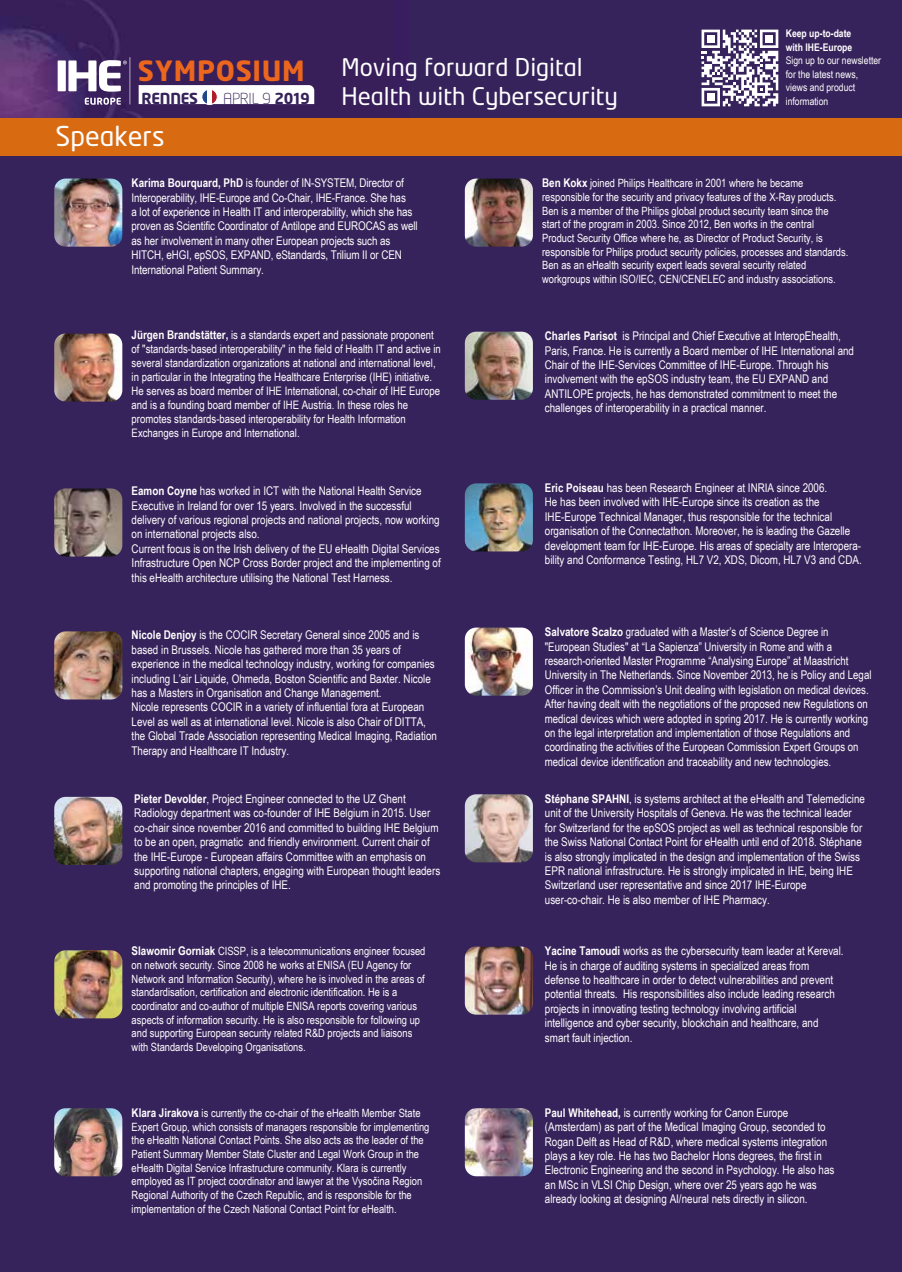
<style>
.page{position:relative;width:902px;height:1272px;background:#fff}
.page>*{position:absolute;margin:0;border:0;box-sizing:border-box;transform-origin:0 0}
.t1{font:700 27.6px "Neo Tech";letter-spacing:.025em;color:#ec671d}
.t2{font:27px "Neo Tech";color:#fff}
.t3{font:24px/28.8px "Neo Tech";color:#fff}
.t4{font:300 15px "Neo Tech";letter-spacing:-.02em;color:#37235b}
.t5{font:700 15px "Neo Tech";letter-spacing:-.02em;color:#37235b}
.t6{font:12px/14.4px "Arial Narrow";color:#fff}
.t7{font:11.7px/14.1px "Arial Narrow";color:#fff}
.t8{font:11.4px/13.6px "Arial Narrow";color:#fff}
.t9{font:10.5px/13.5px "Arial Narrow";color:#fff}
.t10{font:700 10.5px/13.5px "Arial Narrow";color:#fff}
.s1{font-weight:700}
.s2{font-weight:700;font-size:12px}
</style>
<div class="page">
<div style="left:0;top:0;width:901px;height:1271px;background:#37235b"></div>
<img style="left:54px;top:333px;width:68px;height:68px">
<img style="left:54px;top:178px;width:68px;height:69px">
<img style="left:0;top:0;width:315px;height:118px">
<div style="left:0;top:118px;width:901px;height:38px;background:#d86a12"></div>
<svg style="left:701px;top:30px;width:77px;height:76px"></svg>
<img style="left:465px;top:483px;width:68px;height:68px">
<img style="left:465px;top:331px;width:68px;height:69px">
<img style="left:465px;top:794px;width:68px;height:68px">
<div style="left:58px;top:60px;width:8px;height:31px;background:#fff"></div>
<svg style="left:68px;top:57px;width:63px;height:48px"></svg>
<div style="left:139px;top:85px;width:175px;height:19px;background:#fff"></div>
<svg style="left:212px;top:89px;width:5px;height:16px"></svg>
<div style="left:207px;top:89px;width:5px;height:16px;background:#fff"></div>
<svg style="left:202px;top:89px;width:5px;height:16px"></svg>
<div style="left:202px;top:89px;width:15px;height:16px;border:1px solid #fff;border-radius:50%"></div>
<img style="left:465px;top:946px;width:68px;height:68px">
<img style="left:465px;top:627px;width:68px;height:68px">
<img style="left:54px;top:631px;width:68px;height:68px">
<img style="left:465px;top:1108px;width:68px;height:68px">
<img style="left:54px;top:488px;width:68px;height:68px">
<img style="left:54px;top:1108px;width:68px;height:68px">
<img style="left:54px;top:950px;width:68px;height:68px">
<img style="left:465px;top:178px;width:68px;height:69px">
<img style="left:54px;top:796px;width:68px;height:68px">
<h1 class="t1" style="left:138px;top:60px;width:168px">SYMPOSIUM</h1>
<p class="t5" style="left:141px;top:92px;width:58px">RENNES</p>
<p class="t4" style="left:223px;top:93px;width:88px">APRIL 9 <span class="s1">2019</span></p>
<h2 class="t2" style="left:56px;top:123px;width:110px">Speakers</h2>
<h3 class="t3" style="left:341px;top:54px;width:278px">Moving forward Digital<br>Health with Cybersecurity</h3>
<p class="t10" style="left:785px;top:26px;width:68px">Keep up-to-date with IHE-Europe</p>
<p class="t9" style="left:785px;top:54px;width:97px">Sign up to our newsletter for the latest news, views and product information</p>
<p class="t6" style="left:132px;top:175px;width:288px"><span class="s1">Karima Bourquard, PhD</span> is founder of IN-SYSTEM, Director of Interoperability, IHE-Europe and Co-Chair, IHE-France. She has<br>a lot of experience in Health IT and interoperability, which she has proven as Scientific Coordinator of Antilope and EUROCAS as well as her involvement in many other European projects such as HITCH, eHGI, epSOS, EXPAND, eStandards, Trilium II or CEN International Patient Summary.</p>
<p class="t7" style="left:132px;top:327px;width:311px"><span class="s2">Jürgen Brandstätter,</span> is a standards expert and passionate proponent of "standards-based interoperability" in the field of Health IT and active in several standardization organizations at national and international level, in particular in the Integrating the Healthcare Enterprise (IHE) initiative.<br>He serves as board member of IHE International, co-chair of IHE Europe and is a founding board member of IHE Austria. In these roles he promotes standards-based interoperability for Health Information Exchanges in Europe and International.</p>
<p class="t6" style="left:132px;top:483px;width:311px"><span class="s1">Eamon Coyne</span> has worked in ICT with the National Health Service Executive in Ireland for over 15 years. Involved in the successful delivery of various regional projects and national projects, now working on international projects also.<br>Current focus is on the Irish delivery of the EU eHealth Digital Services Infrastructure Open NCP Cross Border project and the implementing of this eHealth architecture utilising the National Test Harness.</p>
<p class="t6" style="left:132px;top:627px;width:307px"><span class="s1">Nicole Denjoy</span> is the COCIR Secretary General since 2005 and is based in Brussels. Nicole has gathered more than 35 years of experience in the medical technology industry, working for companies including L’air Liquide, Ohmeda, Boston Scientific and Baxter. Nicole has a Masters in Organisation and Change Management.<br>Nicole represents COCIR in a variety of influential fora at European Level as well as at international level. Nicole is also Chair of DITTA, the Global Trade Association representing Medical Imaging, Radiation Therapy and Healthcare IT Industry.</p>
<p class="t6" style="left:134px;top:791px;width:307px"><span class="s1">Pieter Devolder</span>, Project Engineer connected to the UZ Ghent Radiology department was co-founder of IHE Belgium in 2015. User co-chair since november 2016 and committed to building IHE Belgium to be an open, pragmatic and friendly environment. Current chair of the IHE-Europe - European affairs Committee with an emphasis on supporting national chapters, engaging with European thought leaders and promoting the principles of IHE.</p>
<p class="t8" style="left:132px;top:943px;width:295px"><span class="s2">Slawomir Gorniak</span> CISSP, is a telecommunications engineer focused on network security. Since 2008 he works at ENISA (EU Agency for Network and Information Security), where he is involved in the areas of standardisation, certification and electronic identification. He is a coordinator and co-author of multiple ENISA reports covering various aspects of information security. He is also responsible for following up and supporting European security related R&amp;D projects and liaisons with Standards Developing Organisations.</p>
<p class="t8" style="left:132px;top:1105px;width:299px"><span class="s2">Klara Jirakova</span> is currently the co-chair of the eHealth Member State Expert Group, which consists of managers responsible for implementing the eHealth National Contact Points. She also acts as the leader of the Patient Summary Member State Cluster and Legal Work Group in the eHealth Digital Service Infrastructure community. Klara is currently employed as IT project coordinator and lawyer at the Vysočina Region Regional Authority of the Czech Republic, and is responsible for the implementation of the Czech National Contact Point for eHealth.</p>
<p class="t8" style="left:542px;top:176px;width:308px"><span class="s2">Ben Kokx</span> joined Philips Healthcare in 2001 where he became responsible for the security and privacy features of the X-Ray products.<br>Ben is a member of the Philips global product security team since the start of the program in 2003. Since 2012, Ben works in the central Product Security Office where he, as Director of Product Security, is responsible for Philips product security policies, processes and standards.<br>Ben as an eHealth security expert leads several security related workgroups within ISO/IEC, CEN/CENELEC and industry associations.</p>
<p class="t6" style="left:545px;top:328px;width:311px"><span class="s1">Charles Parisot</span> is Principal and Chief Executive at InteropEhealth, Paris, France. He is currently a Board member of IHE International and Chair of the IHE-Services Committee of IHE-Europe. Through his involvement with the epSOS industry team, the EU EXPAND and ANTILOPE projects, he has demonstrated commitment to meet the challenges of interoperability in a practical manner.</p>
<p class="t6" style="left:545px;top:480px;width:318px"><span class="s1">Eric Poiseau</span> has been Research Engineer at INRIA since 2006.<br>He has been involved with IHE-Europe since its creation as the IHE-Europe Technical Manager, thus responsible for the technical organisation of the Connectathon. Moreover, he is leading the Gazelle development team for IHE-Europe. His areas of specialty are Interopera&shy;bility and Conformance Testing, HL7 V2, XDS, Dicom, HL7 V3 and CDA.</p>
<p class="t6" style="left:545px;top:624px;width:328px"><span class="s1">Salvatore Scalzo</span> graduated with a Master’s of Science Degree in "European Studies" at “La Sapienza” University in Rome and with a research-oriented Master Programme “Analysing Europe” at Maastricht University in The Netherlands. Since November 2013, he is Policy and Legal Officer in the Commission’s Unit dealing with legislation on medical devices.<br>After having dealt with the negotiations of the proposed new Regulations on medical devices which were adopted in spring 2017. He is currently working on the legal interpretation and implementation of those Regulations and coordinating the activities of the European Commission Expert Groups on medical device identification and traceability and new technologies.</p>
<p class="t6" style="left:545px;top:791px;width:321px"><span class="s1">Stéphane SPAHNI</span>, is systems architect at the eHealth and Telemedicine unit of the University Hospitals of Geneva. He was the technical leader for Switzerland for the epSOS project as well as technical responsible for the Swiss National Contact Point for eHealth until end of 2018. Stéphane is also strongly implicated in the design and implementation of the Swiss EPR national infrastructure. He is strongly implicated in IHE, being IHE Switzerland user representative and since 2017 IHE-Europe user-co-chair. He is also member of IHE Pharmacy.</p>
<p class="t6" style="left:545px;top:943px;width:300px"><span class="s1">Yacine Tamoudi</span> works as the cybersecurity team leader at Kereval.<br>He is in charge of auditing systems in specialized areas from defense to healthcare in order to detect vulnerabilities and prevent potential threats. His responsibilities also include leading research projects in innovating testing technology involving artificial intelligence and cyber security, blockchain and healthcare, and smart fault injection.</p>
<p class="t6" style="left:545px;top:1104px;width:291px"><span class="s1">Paul Whitehead,</span> is currently working for Canon Europe (Amsterdam) as part of the Medical Imaging Group, seconded to Rogan Delft as Head of R&amp;D, where medical systems integration plays a key role. He has two Bachelor Hons degrees, the first in Electronic Engineering and the second in Psychology. He also has an MSc in VLSI Chip Design, where over 25 years ago he was already looking at designing AI/neural nets directly in silicon.</p>
</div>
